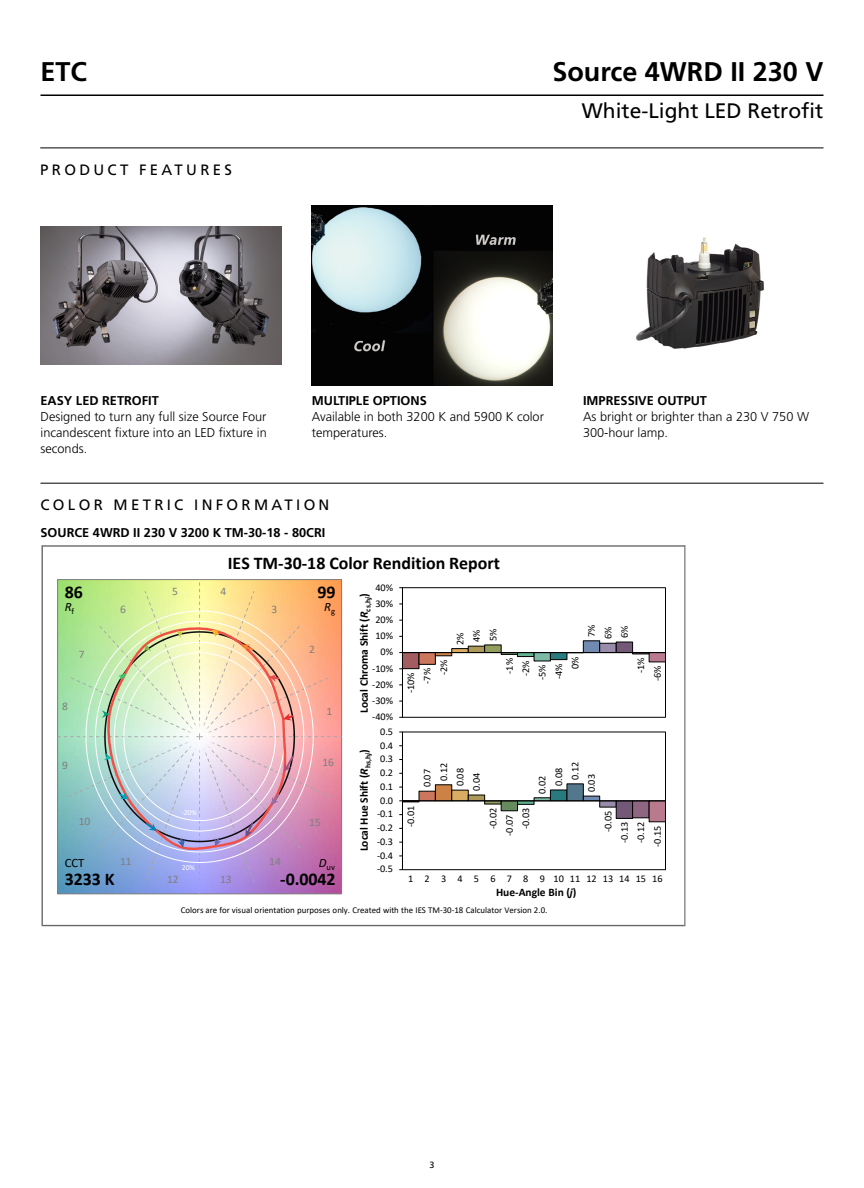
<style>
.page{position:relative;width:864px;height:1188px;background:#fff}
.page>*{position:absolute;margin:0;border:0;box-sizing:border-box;transform-origin:0 0}
.t1{font:700 27px "Frutiger LT";color:#000}
.t2{font:21px "Frutiger LT";color:#000}
.t3{font:700 17.85px "Calibri";color:#000}
.t4{font:15px "Frutiger LT";letter-spacing:.22em;color:#000}
.t5{font:300 12.75px/15.8px "Frutiger LT";color:#000}
.t6{font:700 12.75px "Frutiger LT";color:#000}
.t7{font:italic 12.75px "Calibri";color:#000}
.t8{font:12.75px "Calibri";color:#000}
.t9{font:700 11.55px "Calibri";letter-spacing:-.005em;color:#000}
.t10{font:11.55px "Calibri";color:#7f7f7f}
.t11{font:10.2px/16.5px "Calibri";color:#000}
.t12{font:9px "Frutiger LT";color:#000}
.t13{font:8.85px "Calibri";letter-spacing:-.005em;color:#000}
.t14{font:8.55px "Calibri";color:#000}
.t15{font:7.65px "Calibri";color:#fff}
.s1{font-style:italic}
</style>
<div class="page">
<hr style="left:40px;top:94px;width:784px;height:2px;background:#000">
<hr style="left:40px;top:148px;width:784px;height:1px;background:#000">
<img style="left:41px;top:227px;width:240px;height:137px">
<img style="left:636px;top:237px;width:128px;height:112px">
<img style="left:312px;top:205px;width:241px;height:181px">
<hr style="left:40px;top:483px;width:784px;height:1px;background:#000">
<svg style="left:42px;top:545px;width:643px;height:381px"></svg>
<img style="left:59px;top:581px;width:281px;height:311px">
<div style="left:57px;top:579px;width:285px;height:315px;border:1px solid #7f7f7f"></div>
<svg style="left:85px;top:848px;width:229px;height:15px;background:#a59ed9"></svg>
<svg style="left:104px;top:848px;width:185px;height:5px"></svg>
<img style="left:71px;top:582px;width:271px;height:266px">
<h1 class="t1" style="left:40px;top:56px;width:48px">ETC</h1>
<h3 class="t4" style="left:40px;top:161px;width:193px">PRODUCT FEATURES</h3>
<h1 class="t1" style="left:552px;top:56px;width:273px">Source 4WRD II 230 V</h1>
<h2 class="t2" style="left:582px;top:98px;width:243px">White-Light LED Retrofit</h2>
<p class="t6" style="left:41px;top:393px;width:120px">EASY LED RETROFIT</p>
<p class="t5" style="left:41px;top:409px;width:228px;text-align:justify">Designed to turn any full size Source Four incandescent fixture into an LED fixture in seconds.</p>
<p class="t6" style="left:312px;top:393px;width:117px">MULTIPLE OPTIONS</p>
<p class="t5" style="left:312px;top:409px;width:234px">Available in both 3200 K and 5900 K color temperatures.</p>
<h3 class="t4" style="left:40px;top:496px;width:290px">COLOR METRIC INFORMATION</h3>
<p class="t6" style="left:40px;top:525px;width:286px">SOURCE 4WRD II 230 V 3200 K TM-30-18 - 80CRI</p>
<h3 class="t3" style="left:228px;top:551px;width:274px">IES TM-30-18 Color Rendition Report</h3>
<p class="t6" style="left:583px;top:393px;width:126px">IMPRESSIVE OUTPUT</p>
<p class="t5" style="left:583px;top:409px;width:228px">As bright or brighter than a 230 V 750 W<br>300-hour lamp.</p>
<h3 class="t3" style="left:65px;top:580px;width:20px">86</h3>
<p class="t10" style="left:172px;top:584px;width:7px">5</p>
<p class="t10" style="left:221px;top:584px;width:7px">4</p>
<h3 class="t3" style="left:318px;top:580px;width:20px">99</h3>
<p class="t7" style="left:65px;top:598px;width:11px">R<sub>f</sub></p>
<p class="t7" style="left:324px;top:598px;width:12px">R<sub>g</sub></p>
<p class="t10" style="left:271px;top:601px;width:7px">3</p>
<p class="t10" style="left:120px;top:601px;width:7px">6</p>
<p class="t10" style="left:79px;top:647px;width:7px">7</p>
<p class="t10" style="left:62px;top:698px;width:7px">8</p>
<p class="t10" style="left:309px;top:641px;width:7px">2</p>
<p class="t10" style="left:327px;top:703px;width:7px">1</p>
<p class="t11" style="left:375px;top:579px;width:19px">40%</p>
<p class="t9" style="left:356px;top:713px;width:121px;rotate:-90deg">Local Chroma Shift (<span class="s1">R</span><sub>cs,h</sub><sub>j</sub>)</p>
<p class="t11" style="left:375px;top:595px;width:19px">30%</p>
<p class="t11" style="left:375px;top:611px;width:19px">20%</p>
<p class="t11" style="left:375px;top:627px;width:19px">10%</p>
<p class="t11" style="left:381px;top:644px;width:14px">0%</p>
<p class="t11" style="left:372px;top:660px;width:22px">-10%</p>
<p class="t11" style="left:372px;top:676px;width:22px">-20%</p>
<p class="t11" style="left:372px;top:692px;width:22px">-30%</p>
<p class="t11" style="left:372px;top:708px;width:22px">-40%</p>
<p class="t11" style="left:402px;top:693px;width:22px;rotate:-90deg">-10%</p>
<p class="t11" style="left:419px;top:684px;width:17px;rotate:-90deg">-7%</p>
<p class="t11" style="left:435px;top:675px;width:17px;rotate:-90deg">-2%</p>
<p class="t11" style="left:452px;top:645px;width:18px;rotate:-90deg">2%<br>4%<br>5%</p>
<p class="t11" style="left:501px;top:674px;width:17px;rotate:-90deg">-1%</p>
<p class="t11" style="left:517px;top:676px;width:17px;rotate:-90deg">-2%</p>
<p class="t11" style="left:534px;top:680px;width:17px;rotate:-90deg">-5%</p>
<p class="t11" style="left:550px;top:679px;width:17px;rotate:-90deg">-4%</p>
<p class="t11" style="left:567px;top:669px;width:14px;rotate:-90deg">0%</p>
<p class="t11" style="left:583px;top:639px;width:16px;rotate:-90deg">7%<br>6%<br>6%</p>
<p class="t11" style="left:632px;top:681px;width:25px;text-indent:8px;rotate:-90deg">-1% -6%</p>
<p class="t11" style="left:380px;top:723px;width:15px">0.5</p>
<p class="t10" style="left:62px;top:757px;width:7px">9</p>
<p class="t15" style="left:181px;top:807px;width:17px">-20%</p>
<p class="t10" style="left:322px;top:755px;width:13px">16</p>
<p class="t10" style="left:79px;top:813px;width:13px">10</p>
<p class="t10" style="left:309px;top:814px;width:13px">15</p>
<p class="t10" style="left:120px;top:853px;width:13px">11</p>
<p class="t10" style="left:167px;top:872px;width:13px">12</p>
<p class="t10" style="left:220px;top:872px;width:13px">13</p>
<p class="t10" style="left:269px;top:853px;width:13px">14</p>
<p class="t14" style="left:319px;top:861px;width:18px"><sup>D</sup>uv</p>
<p class="t8" style="left:65px;top:853px;width:21px">CCT</p>
<p class="t15" style="left:182px;top:862px;width:15px">20%</p>
<h3 class="t3" style="left:65px;top:866px;width:52px">3233 K</h3>
<h3 class="t3" style="left:280px;top:866px;width:57px">-0.0042</h3>
<p class="t11" style="left:380px;top:737px;width:15px">0.4</p>
<p class="t9" style="left:356px;top:851px;width:104px;rotate:-90deg">Local Hue Shift (<span class="s1">R</span><sub>hs,h</sub><sub>j</sub>)</p>
<p class="t11" style="left:380px;top:751px;width:15px">0.3</p>
<p class="t11" style="left:380px;top:764px;width:15px">0.2</p>
<p class="t11" style="left:380px;top:778px;width:15px">0.1</p>
<p class="t11" style="left:380px;top:792px;width:15px">0.0</p>
<p class="t11" style="left:377px;top:806px;width:18px">-0.1</p>
<p class="t11" style="left:377px;top:819px;width:18px">-0.2</p>
<p class="t11" style="left:377px;top:833px;width:18px">-0.3</p>
<p class="t11" style="left:377px;top:847px;width:18px">-0.4</p>
<p class="t11" style="left:377px;top:861px;width:18px">-0.5</p>
<p class="t11" style="left:402px;top:827px;width:23px;rotate:-90deg">-0.01</p>
<p class="t11" style="left:419px;top:787px;width:20px;rotate:-90deg">0.07</p>
<p class="t11" style="left:435px;top:781px;width:20px;rotate:-90deg">0.12</p>
<p class="t11" style="left:452px;top:786px;width:20px;rotate:-90deg">0.08</p>
<p class="t11" style="left:468px;top:791px;width:20px;rotate:-90deg">0.04</p>
<p class="t11" style="left:484px;top:829px;width:23px;rotate:-90deg">-0.02</p>
<p class="t11" style="left:501px;top:836px;width:23px;rotate:-90deg">-0.07</p>
<p class="t11" style="left:517px;top:829px;width:23px;rotate:-90deg">-0.03</p>
<p class="t11" style="left:534px;top:794px;width:20px;rotate:-90deg">0.02</p>
<p class="t11" style="left:550px;top:786px;width:20px;rotate:-90deg">0.08</p>
<p class="t11" style="left:567px;top:780px;width:20px;rotate:-90deg">0.12</p>
<p class="t11" style="left:583px;top:792px;width:20px;rotate:-90deg">0.03</p>
<p class="t11" style="left:600px;top:832px;width:23px;rotate:-90deg">-0.05</p>
<p class="t11" style="left:616px;top:843px;width:23px;rotate:-90deg">-0.13</p>
<p class="t11" style="left:632px;top:843px;width:23px;rotate:-90deg">-0.12</p>
<p class="t11" style="left:649px;top:847px;width:23px;rotate:-90deg">-0.15</p>
<p class="t11" style="left:408px;top:870px;width:256px">1 2 3 4 5 6 7 8 9 10111213141516</p>
<p class="t9" style="left:496px;top:884px;width:82px">Hue-Angle Bin (<span class="s1">j</span>)</p>
<p class="t13" style="left:181px;top:904px;width:368px">Colors are for visual orientation purposes only. Created with the IES TM-30-18 Calculator Version 2.0.</p>
<p class="t12" style="left:429px;top:1159px;width:7px">3</p>
</div>
